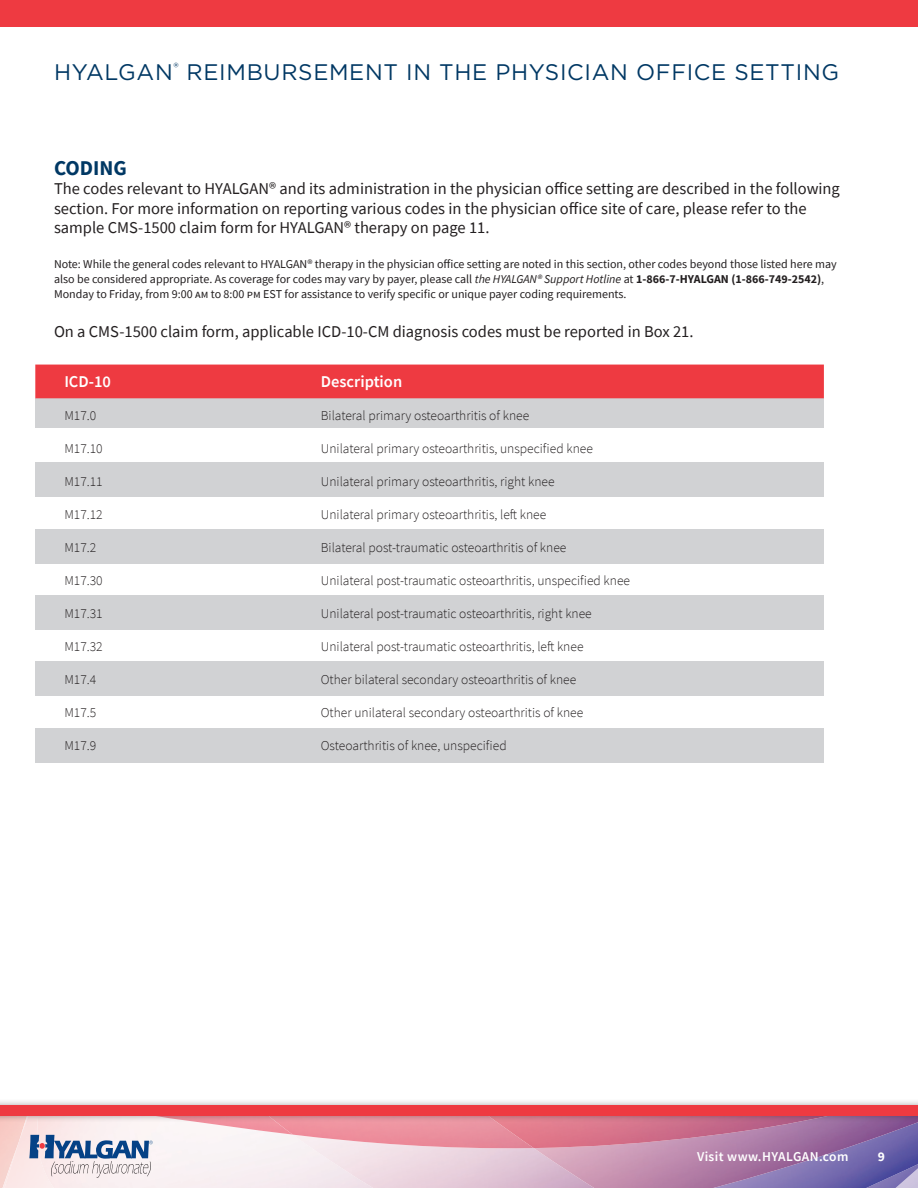
<style>
.page{position:relative;width:918px;height:1188px;background:#fff}
.page>*{position:absolute;margin:0;border:0;box-sizing:border-box;transform-origin:0 0}
.t1{font:22.5px "Gotham";letter-spacing:.03em;color:#003864}
.t2{font:700 21px "Source Sans Pro";color:#003864}
.Body_Cop{font:16.5px/19.5px "Source Sans Pro";color:#231f20}
.t3{font:600 16.5px "Source Sans Pro";color:#fff}
.t4{font:300 13.5px "Source Sans Pro";color:#231f20}
.URL_callout{font:600 13.5px "Source Sans Pro";letter-spacing:.03em;color:#fff}
.t5{font:700 13.5px "Source Sans Pro";color:#fff}
.Disclaimers{font:12px/15px "Source Sans Pro";color:#231f20}
.s1{font-style:italic}
.s2{font-weight:700}
</style>
<div class="page">
<div style="left:35px;top:529px;width:789px;height:34px;background:#d1d2d4"></div>
<div style="left:35px;top:398px;width:789px;height:30px;background:#d1d2d4"></div>
<div style="left:35px;top:462px;width:789px;height:35px;background:#d1d2d4"></div>
<div style="left:35px;top:595px;width:789px;height:35px;background:#d1d2d4"></div>
<div style="left:35px;top:662px;width:789px;height:34px;background:#d1d2d4"></div>
<div style="left:35px;top:728px;width:789px;height:34px;background:#d1d2d4"></div>
<div style="left:0;top:0;width:918px;height:26px;background:#ee3a41"></div>
<img style="left:0;top:1122px;width:2px;height:66px">
<img style="left:1px;top:1142px;width:1px;height:46px">
<img style="left:2px;top:1122px;width:34px;height:66px">
<img style="left:148px;top:1122px;width:119px;height:13px">
<img style="left:267px;top:1122px;width:267px;height:28px">
<img style="left:534px;top:1122px;width:384px;height:66px">
<img style="left:487px;top:1122px;width:346px;height:26px">
<svg style="left:29px;top:1135px;width:124px;height:43px"></svg>
<div style="left:0;top:1099px;width:918px;height:23px;background:#231f20;opacity:.4"></div>
<div style="left:0;top:1105px;width:918px;height:10px;background:#ee3a41"></div>
<div style="left:35px;top:365px;width:789px;height:33px;background:#ee3a41"></div>
<p class="t1" style="left:54px;top:57px;width:787px">HYALGAN<sup>®</sup> REIMBURSEMENT IN THE PHYSICIAN OFFICE SETTING</p>
<p class="t2" style="left:54px;top:153px;width:74px">CODING</p>
<p class="Body_Cop" style="left:54px;top:179px;width:787px">The codes relevant to HYALGAN® and its administration in the physician office setting are described in the following section. For more information on reporting various codes in the physician office site of care, please refer to the sample CMS-1500 claim form for HYALGAN® therapy on page 11.</p>
<p class="Disclaimers" style="left:54px;top:256px;width:784px">Note: While the general codes relevant to HYALGAN® therapy in the physician office setting are noted in this section, other codes beyond those listed here may also be considered appropriate. As coverage for codes may vary by payer, please call <span class="s1">the HYALGAN® Support Hotline</span> at <span class="s2">1-866-7-HYALGAN (1-866-749-2542)</span>,<br>Monday to Friday, from 9:00 am to 8:00 pm EST for assistance to verify specific or unique payer coding requirements.</p>
<p class="Body_Cop" style="left:54px;top:321px;width:641px">On a CMS-1500 claim form, applicable ICD-10-CM diagnosis codes must be reported in Box 21.</p>
<p class="t3" style="left:64px;top:371px;width:48px">ICD-10</p>
<p class="t3" style="left:321px;top:371px;width:83px">Description</p>
<p class="t4" style="left:64px;top:408px;width:33px">M17.0</p>
<p class="t4" style="left:64px;top:441px;width:40px">M17.10</p>
<p class="t4" style="left:64px;top:474px;width:40px">M17.11</p>
<p class="t4" style="left:64px;top:507px;width:40px">M17.12</p>
<p class="t4" style="left:64px;top:540px;width:33px">M17.2</p>
<p class="t4" style="left:64px;top:573px;width:40px">M17.30</p>
<p class="t4" style="left:64px;top:606px;width:40px">M17.31</p>
<p class="t4" style="left:64px;top:639px;width:40px">M17.32</p>
<p class="t4" style="left:64px;top:672px;width:33px">M17.4</p>
<p class="t4" style="left:64px;top:705px;width:33px">M17.5</p>
<p class="t4" style="left:64px;top:738px;width:33px">M17.9</p>
<p class="t4" style="left:321px;top:408px;width:210px">Bilateral primary osteoarthritis of knee</p>
<p class="t4" style="left:321px;top:441px;width:274px">Unilateral primary osteoarthritis, unspecified knee</p>
<p class="t4" style="left:321px;top:474px;width:235px">Unilateral primary osteoarthritis, right knee</p>
<p class="t4" style="left:321px;top:507px;width:227px">Unilateral primary osteoarthritis, left knee</p>
<p class="t4" style="left:321px;top:540px;width:247px">Bilateral post-traumatic osteoarthritis of knee</p>
<p class="t4" style="left:321px;top:573px;width:311px">Unilateral post-traumatic osteoarthritis, unspecified knee</p>
<p class="t4" style="left:321px;top:606px;width:272px">Unilateral post-traumatic osteoarthritis, right knee</p>
<p class="t4" style="left:321px;top:639px;width:264px">Unilateral post-traumatic osteoarthritis, left knee</p>
<p class="t4" style="left:321px;top:672px;width:257px">Other bilateral secondary osteoarthritis of knee</p>
<p class="t4" style="left:321px;top:705px;width:264px">Other unilateral secondary osteoarthritis of knee</p>
<p class="t4" style="left:321px;top:738px;width:187px">Osteoarthritis of knee, unspecified</p>
<p class="URL_callout" style="left:697px;top:1147px;width:153px">Visit www.HYALGAN.com</p>
<p class="t5" style="left:878px;top:1147px;width:9px">9</p>
</div>
